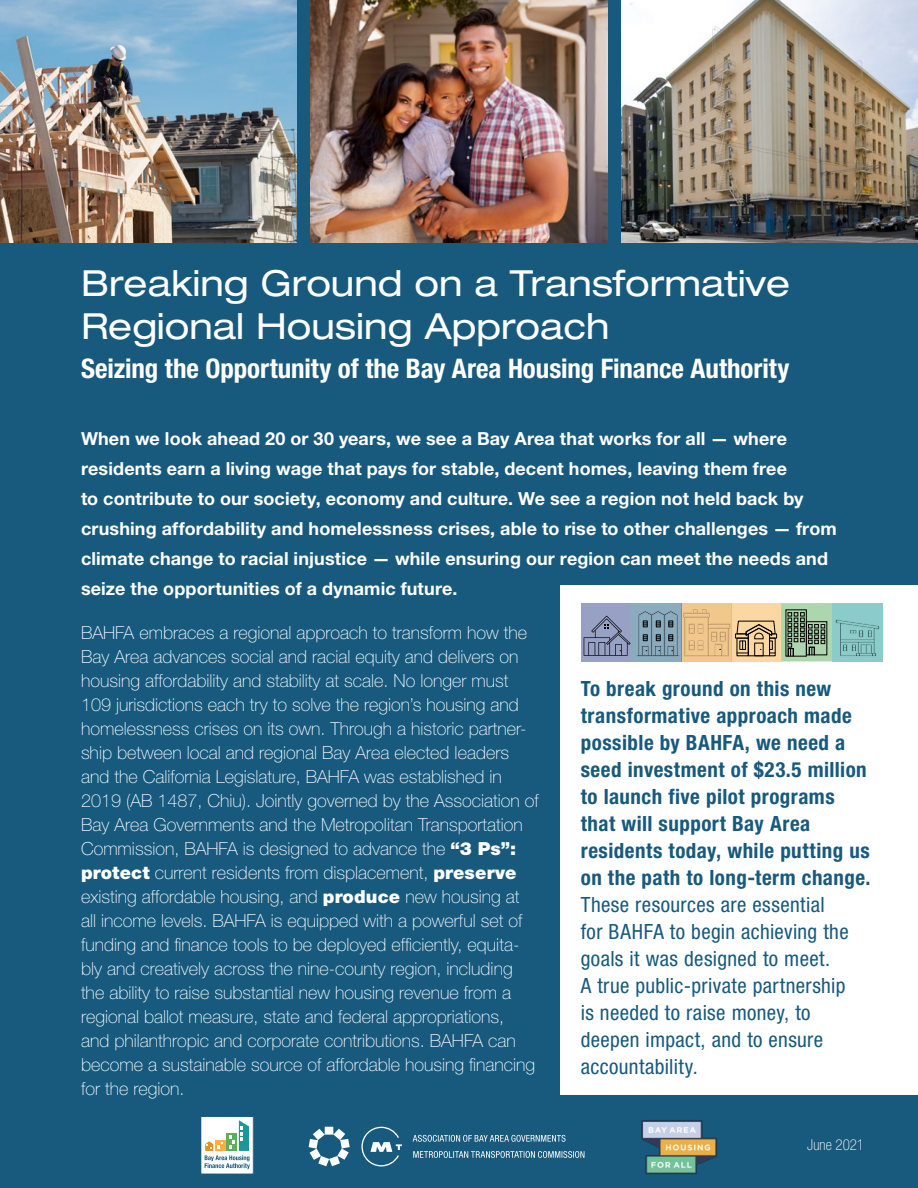
<style>
.page{position:relative;width:918px;height:1188px;background:#185a7d}
.page>*{position:absolute;margin:0;border:0;box-sizing:border-box;transform-origin:0 0}
.t1{font:expanded 36px/43.2px "Helvetica Neue LT Std";color:#fff}
.t2{font:700 condensed 27px "Helvetica Neue LT Std";letter-spacing:-.005em;color:#fff}
.Sidebar_Extended_Rev{font:700 condensed 21px/27px "Helvetica Neue LT Std";letter-spacing:.025em;color:#185a7d}
.Body_copy{font:100 18px/24px "Helvetica Neue LT Std";color:#fff}
.INTRO{font:700 18px/30px "Helvetica Neue LT Std";letter-spacing:.005em;color:#fff}
.t3{font:100 condensed 15px "Helvetica Neue LT Std";color:#fff}
.s1{font-weight:900}
.s2{font-weight:400}
</style>
<div class="page">
<img style="left:621px;top:0;width:297px;height:243px">
<img style="left:0;top:0;width:297px;height:243px">
<img style="left:311px;top:0;width:296px;height:243px">
<img style="left:639px;top:1117px;width:79px;height:59px">
<div style="left:201px;top:1116px;width:52px;height:58px;background:#fff"></div>
<div style="left:201px;top:1116px;width:53px;height:58px;border:1px solid #185a7d"></div>
<svg style="left:205px;top:1120px;width:45px;height:49px"></svg>
<svg style="left:413px;top:1151px;width:171px;height:7px"></svg>
<svg style="left:413px;top:1135px;width:153px;height:7px"></svg>
<svg style="left:309px;top:1127px;width:41px;height:39px"></svg>
<svg style="left:361px;top:1127px;width:41px;height:39px;background:#447995"></svg>
<div style="left:561px;top:585px;width:357px;height:510px;background:#fff"></div>
<div style="left:681px;top:603px;width:50px;height:59px;background:#f2c78c"></div>
<div style="left:731px;top:603px;width:51px;height:58px;background:#fcd7a1"></div>
<div style="left:631px;top:603px;width:50px;height:59px;background:#8bacbe"></div>
<div style="left:581px;top:603px;width:50px;height:59px;background:#97a0c5"></div>
<div style="left:782px;top:603px;width:50px;height:59px;background:#aed6ae"></div>
<div style="left:832px;top:603px;width:50px;height:58px;background:#8bcccb"></div>
<svg style="left:835px;top:619px;width:44px;height:37px"></svg>
<svg style="left:584px;top:609px;width:193px;height:48px"></svg>
<svg style="left:785px;top:609px;width:42px;height:48px"></svg>
<p class="t1" style="left:81px;top:261px;width:711px">Breaking Ground on a Transformative<br>Regional Housing Approach</p>
<p class="t2" style="left:81px;top:352px;width:710px">Seizing the Opportunity of the Bay Area Housing Finance Authority</p>
<p class="INTRO" style="left:81px;top:423px;width:757px">When we look ahead 20 or 30 years, we see a Bay Area that works for all — where residents earn a living wage that pays for stable, decent homes, leaving them free<br>to contribute to our society, economy and culture. We see a region not held back by crushing affordability and homelessness crises, able to rise to other challenges — from climate change to racial injustice — while ensuring our region can meet the needs and seize the opportunities of a dynamic future.</p>
<p class="Body_copy" style="left:81px;top:621px;width:459px">BAHFA embraces a regional approach to transform how the Bay Area advances social and racial equity and delivers on housing affordability and stability at scale. No longer must 109 jurisdictions each try to solve the region’s housing and homelessness crises on its own. Through a historic partner&shy;ship between local and regional Bay Area elected leaders and the California Legislature, BAHFA was established in 2019 (AB 1487, Chiu). Jointly governed by the Association of Bay Area Governments and the Metropolitan Transportation Commission, BAHFA is designed to advance the <span class="s1">“3 Ps”: protect</span> current residents from displacement, <span class="s1">preserve </span>existing affordable housing, and <span class="s1">produce</span> new housing at all income levels. BAHFA is equipped with a powerful set of funding and finance tools to be deployed efficiently, equita&shy;bly and creatively across the nine-county region, including the ability to raise substantial new housing revenue from a regional ballot measure, state and federal appropriations,<br>and philanthropic and corporate contributions. BAHFA can become a sustainable source of affordable housing financing for the region.</p>
<p class="Sidebar_Extended_Rev" style="left:581px;top:675px;width:291px">To break ground on this new transformative approach made possible by BAHFA, we need a seed investment of $23.5 million to launch five pilot programs that will support Bay Area residents today, while putting us on the path to long-term change.<br><span class="s2">These resources are essential<br>for BAHFA to begin achieving the goals it was designed to meet.<br>A true public-private partnership<br>is needed to raise money, to deepen impact, and to ensure accountability.</span></p>
<p class="t3" style="left:807px;top:1136px;width:58px">June 2021</p>
</div>
